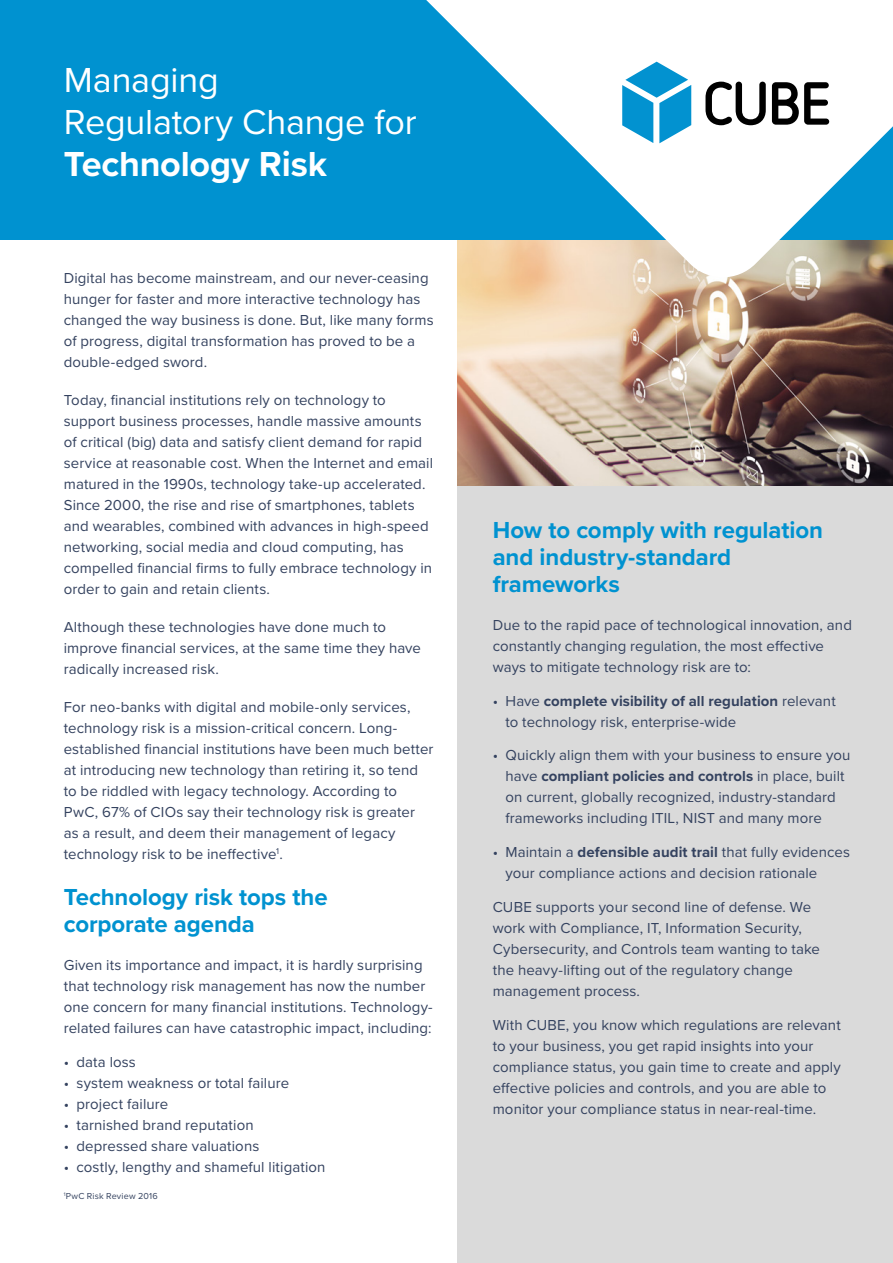
<style>
.page{position:relative;width:893px;height:1263px;background:#fff}
.page>*{position:absolute;margin:0;border:0;box-sizing:border-box;transform-origin:0 0}
.t1{font:36px/42px "Proxima Nova";letter-spacing:-.005em;color:#fff}
.t2{font:700 36px "Proxima Nova";letter-spacing:-.005em;color:#fff}
.t3{font:700 24px/27px "Proxima Nova";letter-spacing:-.005em;color:#0092d0}
.t4{font:15px/21px "Proxima Nova";letter-spacing:.005em;color:#34425f}
.t5{font:9px "Proxima Nova";letter-spacing:.025em;color:#34425f}
.s1{font-weight:700}
</style>
<div class="page">
<div style="left:457px;top:145px;width:436px;height:1118px;background:#dadada"></div>
<img style="left:457px;top:282px;width:436px;height:204px">
<div style="left:0;top:0;width:893px;height:239px;background:#0092d0"></div>
<svg style="left:413px;top:0;width:480px;height:282px;fill:#fff"></svg>
<svg style="left:622px;top:62px;width:69px;height:81px"></svg>
<svg style="left:705px;top:82px;width:61px;height:43px"></svg>
<svg style="left:772px;top:82px;width:57px;height:43px"></svg>
<h1 class="t1" style="left:64px;top:57px;width:354px">Managing<br>Regulatory Change for</h1>
<h1 class="t2" style="left:64px;top:137px;width:265px">Technology Risk</h1>
<p class="t4" style="left:64px;top:267px;width:371px">Digital has become mainstream, and our never-ceasing hunger for faster and more interactive technology has changed the way business is done. But, like many forms of progress, digital transformation has proved to be a double-edged sword.</p>
<p class="t4" style="left:64px;top:389px;width:371px">Today, financial institutions rely on technology to support business processes, handle massive amounts of critical (big) data and satisfy client demand for rapid service at reasonable cost. When the Internet and email matured in the 1990s, technology take-up accelerated.<br>Since 2000, the rise and rise of smartphones, tablets and wearables, combined with advances in high-speed networking, social media and cloud computing, has compelled financial firms to fully embrace technology in order to gain and retain clients.</p>
<p class="t4" style="left:64px;top:616px;width:359px">Although these technologies have done much to improve financial services, at the same time they have radically increased risk.</p>
<p class="t4" style="left:64px;top:696px;width:371px">For neo-banks with digital and mobile-only services, technology risk is a mission-critical concern. Long&shy;established financial institutions have been much better at introducing new technology than retiring it, so tend to be riddled with legacy technology. According to PwC, 67% of CIOs say their technology risk is greater as a result, and deem their management of legacy technology risk to be ineffective<sup>1</sup>.</p>
<h2 class="t3" style="left:64px;top:883px;width:265px">Technology risk tops the corporate agenda</h2>
<p class="t4" style="left:64px;top:954px;width:370px">Given its importance and impact, it is hardly surprising that technology risk management has now the number one concern for many financial institutions. Technology&shy;related failures can have catastrophic impact, including:</p>
<p class="t4" style="left:64px;top:1050px;width:74px">• data loss</p>
<p class="t4" style="left:64px;top:1071px;width:227px">• system weakness or total failure</p>
<p class="t4" style="left:64px;top:1092px;width:106px">• project failure</p>
<p class="t4" style="left:64px;top:1113px;width:191px">• tarnished brand reputation</p>
<p class="t4" style="left:64px;top:1134px;width:197px">• depressed share valuations</p>
<p class="t4" style="left:64px;top:1155px;width:263px">• costly, lengthy and shameful litigation</p>
<p class="t5" style="left:64px;top:1190px;width:96px"><sup>1</sup>PwC Risk Review 2016</p>
<h2 class="t3" style="left:493px;top:516px;width:332px">How to comply with regulation and industry-standard frameworks</h2>
<p class="t4" style="left:493px;top:614px;width:361px">Due to the rapid pace of technological innovation, and constantly changing regulation, the most effective ways to mitigate technology risk are to:</p>
<p class="t4" style="left:505px;top:689px;width:332px;text-indent:-13px">• Have <span class="s1">complete visibility of all regulation</span> relevant to technology risk, enterprise-wide</p>
<p class="t4" style="left:505px;top:744px;width:346px;text-indent:-13px">• Quickly align them with your business to ensure you have <span class="s1">compliant policies and controls</span> in place, built on current, globally recognized, industry-standard frameworks including ITIL, NIST and many more</p>
<p class="t4" style="left:505px;top:841px;width:346px;text-indent:-13px">• Maintain a <span class="s1">defensible audit trail</span> that fully evidences your compliance actions and decision rationale</p>
<p class="t4" style="left:493px;top:896px;width:329px">CUBE supports your second line of defense. We work with Compliance, IT, Information Security, Cybersecurity, and Controls team wanting to take the heavy-lifting out of the regulatory change management process.</p>
<p class="t4" style="left:493px;top:1013px;width:350px">With CUBE, you know which regulations are relevant to your business, you get rapid insights into your compliance status, you gain time to create and apply effective policies and controls, and you are able to monitor your compliance status in near-real-time.</p>
</div>
